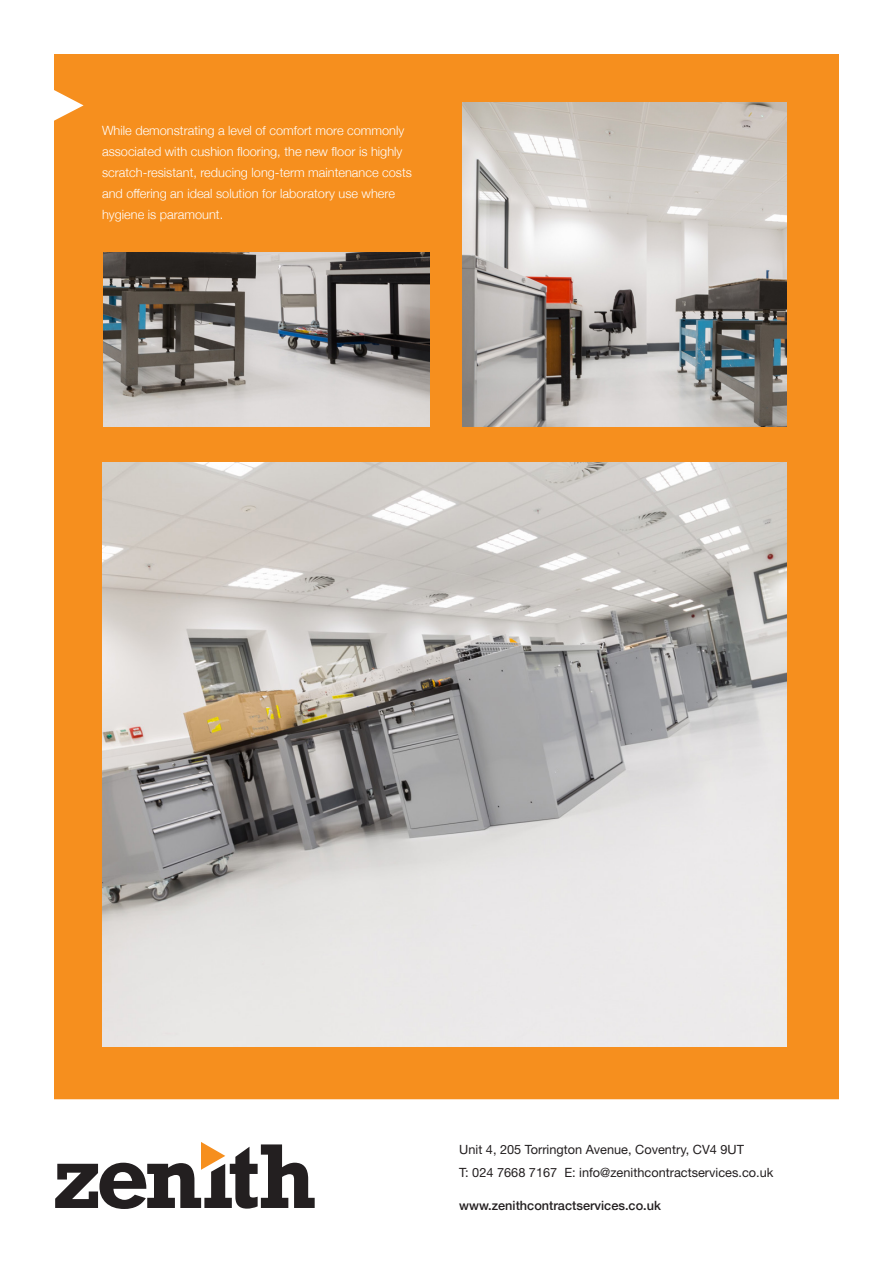
<style>
.page{position:relative;width:893px;height:1263px;background:#fff}
.page>*{position:absolute;margin:0;border:0;box-sizing:border-box;transform-origin:0 0}
.t1{font:300 12.75px/21px "Helvetica Neue";color:#fff}
.t2{font:12.75px "Helvetica Neue";color:#231f20}
.t3{font:500 12.75px "Helvetica Neue";color:#231f20}
</style>
<div class="page">
<div style="left:54px;top:54px;width:785px;height:1045px;background:#f68f1e"></div>
<img style="left:102px;top:462px;width:685px;height:585px">
<img style="left:462px;top:103px;width:325px;height:324px">
<img style="left:104px;top:253px;width:325px;height:174px">
<svg style="left:55px;top:1142px;width:260px;height:67px"></svg>
<p class="t1" style="left:102px;top:119px;width:311px">While demonstrating a level of comfort more commonly associated with cushion flooring, the new floor is highly scratch-resistant, reducing long-term maintenance costs and offering an ideal solution for laboratory use where hygiene is paramount.</p>
<p class="t2" style="left:459px;top:1142px;width:286px">Unit 4, 205 Torrington Avenue, Coventry, CV4 9UT</p>
<p class="t2" style="left:459px;top:1164px;width:316px">T: 024 7668 7167 E: info@zenithcontractservices.co.uk</p>
<p class="t3" style="left:459px;top:1195px;width:203px">www.zenithcontractservices.co.uk</p>
</div>
